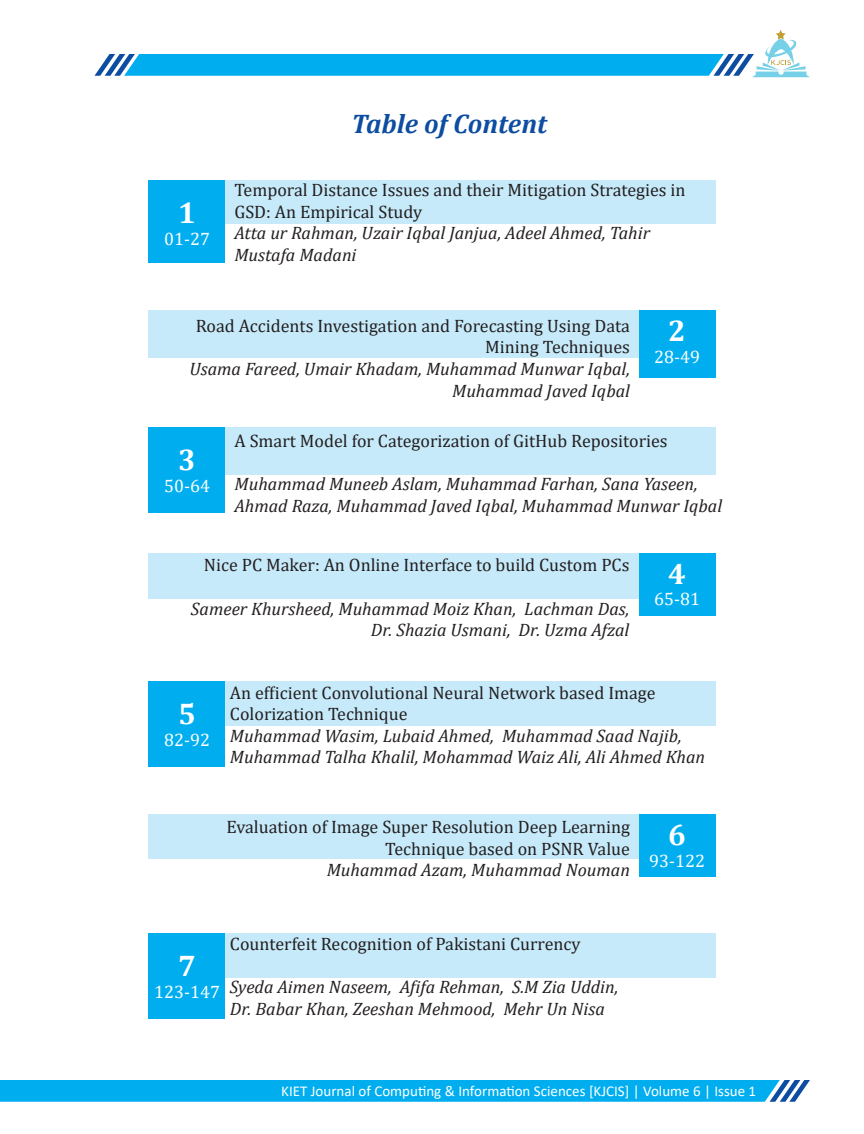
<style>
.page{position:relative;width:864px;height:1134px;background:#fff}
.page>*{position:absolute;margin:0;border:0;box-sizing:border-box;transform-origin:0 0}
.t1{font:700 30px "Cambria";color:#fff}
.t2{font:italic 700 27px "Cambria";color:#0d4da1}
.t3{font:italic 18px/21.6px "Cambria";color:#231f20;text-align:right}
.t4{font:18px/21.6px "Cambria";color:#231f20;text-align:right}
.t5{font:18px "Cambria";color:#fff}
.t6{font:15px "Calibri";color:#fff}
</style>
<div class="page">
<svg style="left:94px;top:30px;width:716px;height:47px"></svg>
<svg style="left:0;top:1080px;width:810px;height:22px;background:#09aeed"></svg>
<div style="left:148px;top:180px;width:77px;height:83px;background:#00aeef"></div>
<div style="left:148px;top:427px;width:77px;height:86px;background:#00aeef"></div>
<div style="left:148px;top:681px;width:77px;height:86px;background:#00aeef"></div>
<div style="left:148px;top:933px;width:77px;height:86px;background:#00aeef"></div>
<div style="left:639px;top:310px;width:77px;height:67px;background:#00aeef"></div>
<div style="left:639px;top:553px;width:77px;height:62px;background:#00aeef"></div>
<div style="left:639px;top:814px;width:77px;height:62px;background:#00aeef"></div>
<div style="left:225px;top:180px;width:491px;height:43px;background:#c6eafa"></div>
<div style="left:225px;top:427px;width:491px;height:48px;background:#c6eafa"></div>
<div style="left:225px;top:681px;width:491px;height:45px;background:#c6eafa"></div>
<div style="left:225px;top:933px;width:491px;height:45px;background:#c6eafa"></div>
<div style="left:148px;top:310px;width:491px;height:48px;background:#c6eafa"></div>
<div style="left:148px;top:553px;width:491px;height:46px;background:#c6eafa"></div>
<div style="left:148px;top:814px;width:491px;height:45px;background:#c6eafa"></div>
<p class="t1" style="left:178px;top:192px;width:19px">1</p>
<p class="t5" style="left:164px;top:228px;width:47px">01-27</p>
<p class="t2" style="left:352px;top:105px;width:197px">Table of Content</p>
<p class="t4" style="left:234px;top:179px;width:453px;text-align:left">Temporal Distance Issues and their Mitigation Strategies in<br>GSD: An Empirical Study</p>
<p class="t3" style="left:234px;top:222px;width:417px;text-align:left">Atta ur Rahman, Uzair Iqbal Janjua, Adeel Ahmed, Tahir<br>Mustafa Madani</p>
<p class="t4" style="left:196px;top:315px;width:436px">Road Accidents Investigation and Forecasting Using Data<br>Mining Techniques</p>
<p class="t3" style="left:189px;top:357px;width:442px">Usama Fareed, Umair Khadam, Muhammad Munwar Iqbal,<br>Muhammad Javed Iqbal</p>
<p class="t1" style="left:668px;top:310px;width:19px">2</p>
<p class="t5" style="left:654px;top:346px;width:47px">28-49</p>
<p class="t1" style="left:178px;top:439px;width:19px">3</p>
<p class="t5" style="left:164px;top:475px;width:47px">50-64</p>
<p class="t4" style="left:235px;top:430px;width:435px">A Smart Model for Categorization of GitHub Repositories</p>
<p class="t3" style="left:235px;top:473px;width:465px">Muhammad Muneeb Aslam, Muhammad Farhan, Sana Yaseen,</p>
<p class="t3" style="left:235px;top:494px;width:489px">Ahmad Raza, Muhammad Javed Iqbal, Muhammad Munwar Iqbal</p>
<p class="t4" style="left:204px;top:554px;width:427px">Nice PC Maker: An Online Interface to build Custom PCs</p>
<p class="t3" style="left:191px;top:597px;width:440px">Sameer Khursheed, Muhammad Moiz Khan, Lachman Das,</p>
<p class="t3" style="left:371px;top:618px;width:260px">Dr. Shazia Usmani, Dr. Uzma Afzal</p>
<p class="t1" style="left:668px;top:552px;width:19px">4</p>
<p class="t5" style="left:654px;top:589px;width:47px">65-81</p>
<p class="t1" style="left:178px;top:693px;width:19px">5</p>
<p class="t5" style="left:164px;top:729px;width:47px">82-92</p>
<p class="t4" style="left:230px;top:682px;width:427px;text-align:left">An efficient Convolutional Neural Network based Image<br>Colorization Technique</p>
<p class="t3" style="left:230px;top:724px;width:453px">Muhammad Wasim, Lubaid Ahmed, Muhammad Saad Najib,</p>
<p class="t3" style="left:230px;top:746px;width:477px">Muhammad Talha Khalil, Mohammad Waiz Ali, Ali Ahmed Khan</p>
<p class="t4" style="left:226px;top:816px;width:405px">Evaluation of Image Super Resolution Deep Learning<br>Technique based on PSNR Value</p>
<p class="t3" style="left:327px;top:858px;width:305px">Muhammad Azam, Muhammad Nouman</p>
<p class="t1" style="left:668px;top:814px;width:19px">6</p>
<p class="t5" style="left:649px;top:850px;width:57px">93-122</p>
<p class="t1" style="left:178px;top:944px;width:19px">7</p>
<p class="t5" style="left:154px;top:981px;width:67px">123-147</p>
<p class="t4" style="left:230px;top:933px;width:352px">Counterfeit Recognition of Pakistani Currency</p>
<p class="t3" style="left:230px;top:976px;width:390px">Syeda Aimen Naseem, Afifa Rehman, S.M Zia Uddin,</p>
<p class="t3" style="left:230px;top:997px;width:376px">Dr. Babar Khan, Zeeshan Mehmood, Mehr Un Nisa</p>
<p class="t6" style="left:281px;top:1080px;width:476px">KIET Journal of Computing &amp; Information Sciences [KJCIS] | Volume 6 | Issue 1</p>
</div>
